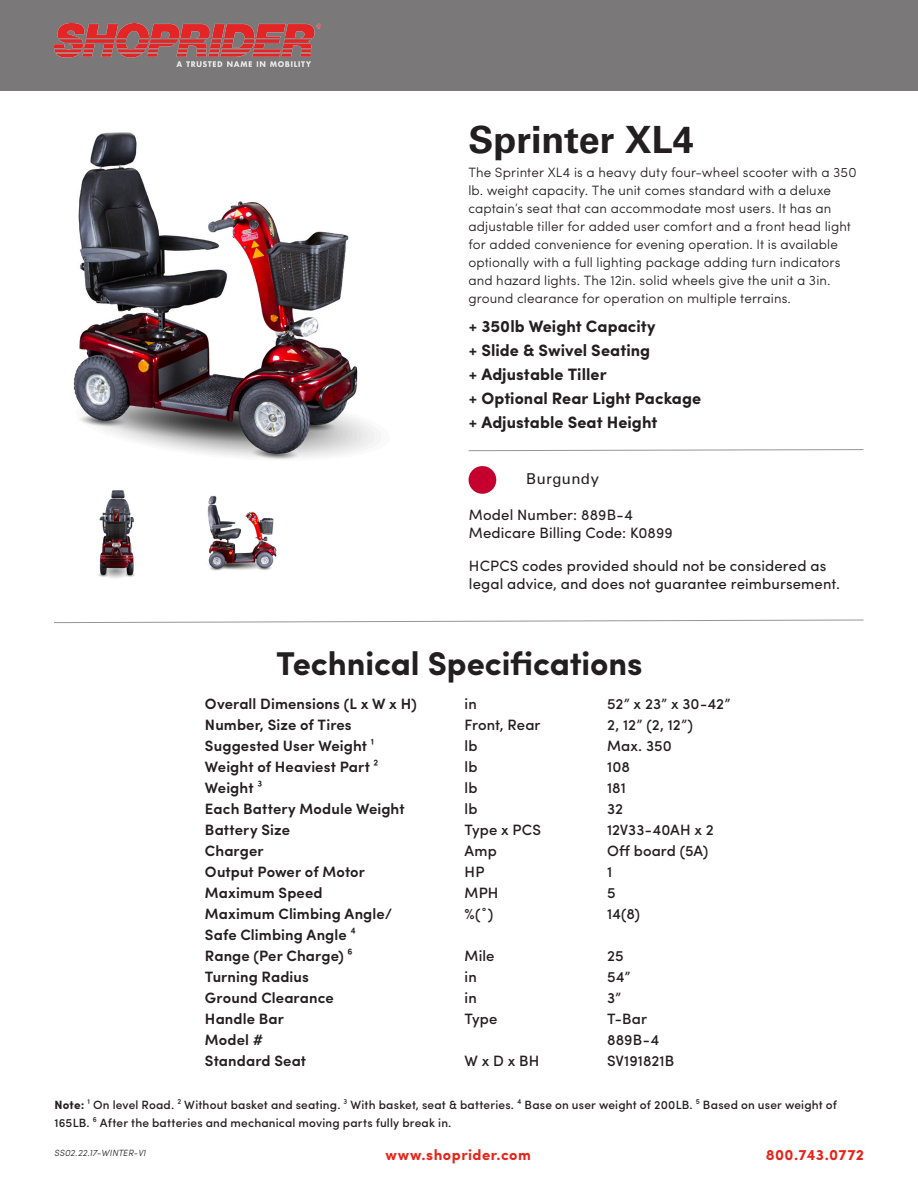
<style>
.page{position:relative;width:918px;height:1188px;background:#fff}
.page>*{position:absolute;margin:0;border:0;box-sizing:border-box;transform-origin:0 0}
.Unit_H1{font:700 37.5px "Univers LT Std";color:#231f20}
.t1{font:700 33px "Sofia Pro";letter-spacing:-.005em;color:#231f20}
.key_points{font:700 16.5px "Sofia Pro";color:#231f20}
.tech_specs{font:600 15px "Sofia Pro";letter-spacing:.005em;color:#231f20}
.tech_copy{font:500 15px "Sofia Pro";letter-spacing:.005em;color:#231f20}
.t2{font:15px/18px "Sofia Pro";letter-spacing:.005em;color:#231f20}
.t3{font:700 15px "Sofia Pro";letter-spacing:.03em;color:#e72419}
.unit_colors{font:15px "Univers LT Std";letter-spacing:.03em;color:#231f20}
.t4{font:300 13.5px/18px "Sofia Pro";letter-spacing:.01em;color:#231f20}
.t5{font:500 12px/18px "Sofia Pro";letter-spacing:.015em;color:#231f20}
.t6{font:italic 300 9px "Sofia Pro";letter-spacing:.005em;color:#231f20}
.s1{font-weight:700}
</style>
<div class="page">
<div style="left:0;top:0;width:918px;height:91px;background:#7b7879"></div>
<img style="left:54px;top:24px;width:267px;height:43px">
<svg style="left:468px;top:449px;width:396px;height:2px"></svg>
<svg style="left:54px;top:619px;width:810px;height:4px"></svg>
<img style="left:73px;top:132px;width:302px;height:327px">
<img style="left:98px;top:490px;width:37px;height:88px">
<img style="left:207px;top:495px;width:70px;height:76px">
<div style="left:469px;top:466px;width:27px;height:28px;background:#c5002e;border-radius:50%"></div>
<p class="Unit_H1" style="left:469px;top:118px;width:227px">Sprinter XL4</p>
<p class="t4" style="left:468px;top:162px;width:390px">The Sprinter XL4 is a heavy duty four-wheel scooter with a 350 lb. weight capacity. The unit comes standard with a deluxe captain’s seat that can accommodate most users. It has an adjustable tiller for added user comfort and a front head light for added convenience for evening operation. It is available optionally with a full lighting package adding turn indicators and hazard lights. The 12in. solid wheels give the unit a 3in. ground clearance for operation on multiple terrains.</p>
<p class="key_points" style="left:469px;top:314px;width:188px">+ 350lb Weight Capacity</p>
<p class="key_points" style="left:469px;top:338px;width:183px">+ Slide &amp; Swivel Seating</p>
<p class="key_points" style="left:469px;top:362px;width:139px">+ Adjustable Tiller</p>
<p class="key_points" style="left:469px;top:386px;width:234px">+ Optional Rear Light Package</p>
<p class="key_points" style="left:469px;top:410px;width:190px">+ Adjustable Seat Height</p>
<p class="unit_colors" style="left:526px;top:470px;width:74px">Burgundy</p>
<p class="t2" style="left:469px;top:505px;width:166px">Model Number: 889B-4</p>
<p class="t2" style="left:469px;top:523px;width:205px">Medicare Billing Code: K0899</p>
<p class="t2" style="left:469px;top:555px;width:373px">HCPCS codes provided should not be considered as legal advice, and does not guarantee reimbursement.</p>
<p class="t1" style="left:276px;top:638px;width:368px">Technical Specifications</p>
<p class="tech_specs" style="left:205px;top:692px;width:213px">Overall Dimensions (L x W x H)</p>
<p class="tech_specs" style="left:205px;top:713px;width:148px">Number, Size of Tires</p>
<p class="tech_specs" style="left:205px;top:734px;width:171px">Suggested User Weight ¹</p>
<p class="tech_specs" style="left:205px;top:755px;width:175px">Weight of Heaviest Part ²</p>
<p class="tech_specs" style="left:205px;top:776px;width:59px">Weight ³</p>
<p class="tech_specs" style="left:205px;top:797px;width:201px">Each Battery Module Weight</p>
<p class="tech_specs" style="left:205px;top:818px;width:87px">Battery Size</p>
<p class="tech_specs" style="left:205px;top:839px;width:60px">Charger</p>
<p class="tech_specs" style="left:205px;top:860px;width:162px">Output Power of Motor</p>
<p class="tech_specs" style="left:205px;top:881px;width:119px">Maximum Speed</p>
<p class="tech_specs" style="left:205px;top:902px;width:189px">Maximum Climbing Angle/</p>
<p class="tech_specs" style="left:205px;top:923px;width:152px">Safe Climbing Angle ⁴</p>
<p class="tech_specs" style="left:205px;top:944px;width:149px">Range (Per Charge) ⁶</p>
<p class="tech_specs" style="left:205px;top:965px;width:105px">Turning Radius</p>
<p class="tech_specs" style="left:205px;top:986px;width:130px">Ground Clearance</p>
<p class="tech_specs" style="left:205px;top:1007px;width:80px">Handle Bar</p>
<p class="tech_specs" style="left:205px;top:1028px;width:60px">Model #</p>
<p class="tech_specs" style="left:205px;top:1049px;width:103px">Standard Seat</p>
<p class="tech_copy" style="left:465px;top:693px;width:14px">in</p>
<p class="tech_copy" style="left:465px;top:714px;width:77px">Front, Rear</p>
<p class="tech_copy" style="left:465px;top:735px;width:14px">lb</p>
<p class="tech_copy" style="left:465px;top:756px;width:14px">lb</p>
<p class="tech_copy" style="left:465px;top:777px;width:14px">lb</p>
<p class="tech_copy" style="left:465px;top:798px;width:14px">lb</p>
<p class="tech_copy" style="left:465px;top:819px;width:78px">Type x PCS</p>
<p class="tech_copy" style="left:465px;top:840px;width:34px">Amp</p>
<p class="tech_copy" style="left:465px;top:861px;width:21px">HP</p>
<p class="tech_copy" style="left:465px;top:882px;width:35px">MPH</p>
<p class="tech_copy" style="left:465px;top:903px;width:30px">%(˚)</p>
<p class="tech_copy" style="left:465px;top:945px;width:32px">Mile</p>
<p class="tech_copy" style="left:465px;top:966px;width:14px">in</p>
<p class="tech_copy" style="left:465px;top:987px;width:14px">in</p>
<p class="tech_copy" style="left:465px;top:1008px;width:34px">Type</p>
<p class="tech_copy" style="left:465px;top:1050px;width:76px">W x D x BH</p>
<p class="tech_copy" style="left:607px;top:693px;width:125px">52” x 23” x 30-42”</p>
<p class="tech_copy" style="left:607px;top:714px;width:87px">2, 12” (2, 12”)</p>
<p class="tech_copy" style="left:607px;top:735px;width:66px">Max. 350</p>
<p class="tech_copy" style="left:607px;top:756px;width:25px">108</p>
<p class="tech_copy" style="left:607px;top:777px;width:20px">181</p>
<p class="tech_copy" style="left:607px;top:798px;width:17px">32</p>
<p class="tech_copy" style="left:607px;top:819px;width:108px">12V33-40AH x 2</p>
<p class="tech_copy" style="left:607px;top:840px;width:103px">Off board (5A)</p>
<p class="tech_copy" style="left:607px;top:861px;width:7px">1</p>
<p class="tech_copy" style="left:607px;top:882px;width:10px">5</p>
<p class="tech_copy" style="left:607px;top:903px;width:34px">14(8)</p>
<p class="tech_copy" style="left:607px;top:945px;width:18px">25</p>
<p class="tech_copy" style="left:607px;top:966px;width:25px">54”</p>
<p class="tech_copy" style="left:607px;top:987px;width:16px">3”</p>
<p class="tech_copy" style="left:607px;top:1008px;width:42px">T-Bar</p>
<p class="tech_copy" style="left:607px;top:1029px;width:54px">889B-4</p>
<p class="tech_copy" style="left:607px;top:1050px;width:69px">SV191821B</p>
<p class="t5" style="left:54px;top:1095px;width:784px"><span class="s1">Note:</span> ¹ On level Road. ² Without basket and seating. ³ With basket, seat &amp; batteries. ⁴ Base on user weight of 200LB. ⁵ Based on user weight of<br>165LB. ⁶ After the batteries and mechanical moving parts fully break in.</p>
<p class="t6" style="left:54px;top:1146px;width:93px">SS02.22.17-WINTER-V1</p>
<p class="t3" style="left:386px;top:1144px;width:147px">www.shoprider.com</p>
<p class="t3" style="left:766px;top:1144px;width:100px">800.743.0772</p>
</div>
